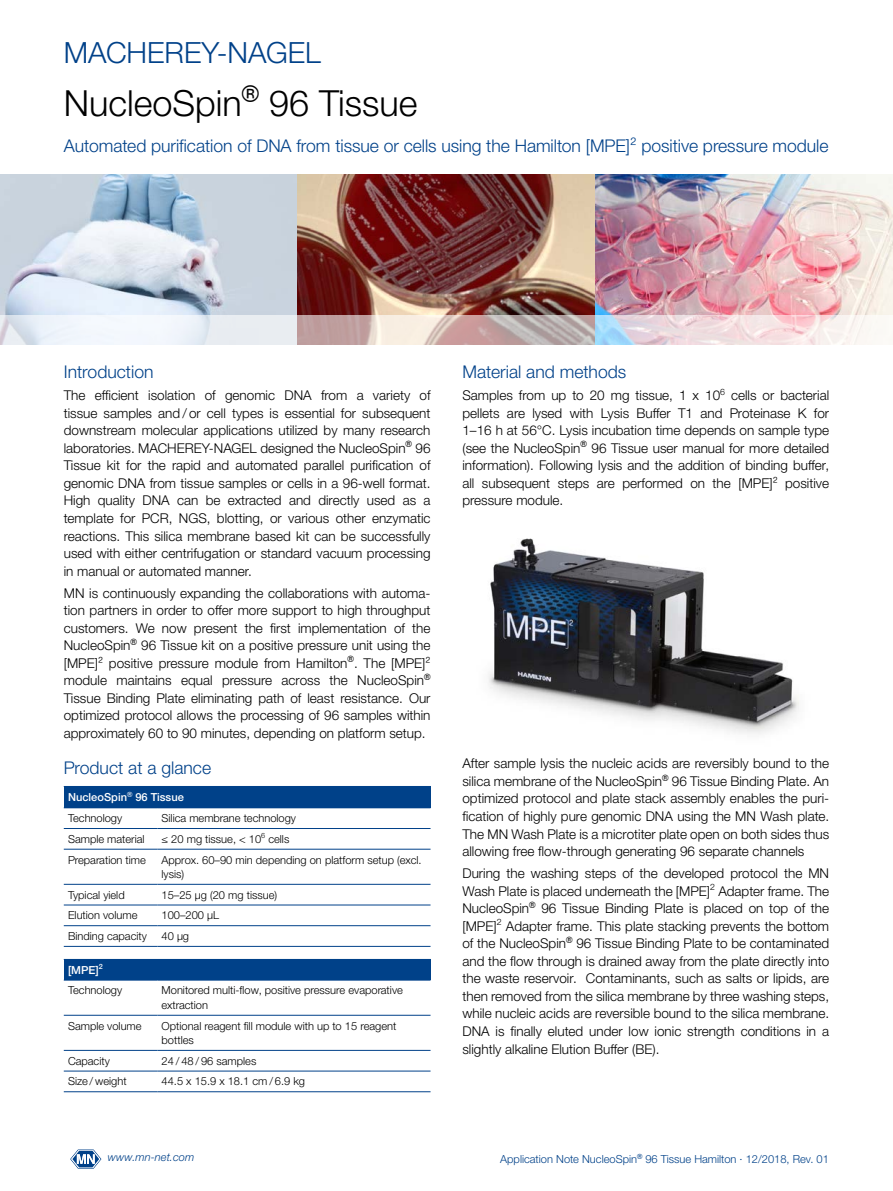
<style>
.page{position:relative;width:893px;height:1191px;background:#fff}
.page>*{position:absolute;margin:0;border:0;box-sizing:border-box;transform-origin:0 0}
.t1{font:300 36px "Helvetica Neue LTW1 G";color:#000}
.t2{font:300 29.25px "Helvetica Neue LTW1 G";color:#004189}
.t3{font:300 17.55px "Helvetica Neue LTW1 G";letter-spacing:-.005em;color:#004189}
.t4{font:300 13.5px/17.5px "Helvetica Neue LTW1 G";color:#000;text-align:justify}
.t5{font:300 11.1px/14.4px "Helvetica Neue LTW1 G";color:#000}
.t6{font:300 11.1px "Helvetica Neue LTW1 G";color:#004189}
.t7{font:500 11.1px/20.7px "Helvetica Neue LTW1 G";color:#fff}
.t8{font:italic 300 11.1px "Helvetica Neue LTW1 G";color:#004189}
.s1{font-weight:300;color:#000}
.s2{font-weight:500;color:#fff}
</style>
<div class="page">
<img style="left:0;top:174px;width:893px;height:141px">
<svg style="left:70px;top:1149px;width:31px;height:19px"></svg>
<svg style="left:0;top:315px;width:878px;height:29px"></svg>
<div style="left:64px;top:786px;width:367px;height:22px;background:#004189"></div>
<hr style="left:64px;top:828px;width:93px;height:1px;background:#004189">
<hr style="left:157px;top:828px;width:274px;height:1px;background:#004189">
<hr style="left:64px;top:849px;width:93px;height:1px;background:#004189">
<hr style="left:157px;top:849px;width:274px;height:1px;background:#004189">
<hr style="left:64px;top:884px;width:93px;height:1px;background:#004189">
<hr style="left:157px;top:884px;width:274px;height:1px;background:#004189">
<hr style="left:64px;top:904px;width:93px;height:1px;background:#004189">
<hr style="left:157px;top:904px;width:274px;height:1px;background:#004189">
<hr style="left:64px;top:925px;width:93px;height:1px;background:#004189">
<hr style="left:157px;top:925px;width:274px;height:1px;background:#004189">
<hr style="left:64px;top:946px;width:93px;height:1px;background:#004189">
<hr style="left:157px;top:946px;width:274px;height:1px;background:#004189">
<div style="left:64px;top:959px;width:367px;height:21px;background:#004189"></div>
<hr style="left:64px;top:980px;width:93px;height:1px;background:#004189">
<hr style="left:157px;top:980px;width:274px;height:1px;background:#004189">
<hr style="left:64px;top:1015px;width:93px;height:1px;background:#004189">
<hr style="left:157px;top:1015px;width:274px;height:1px;background:#004189">
<hr style="left:64px;top:1050px;width:93px;height:1px;background:#004189">
<hr style="left:157px;top:1050px;width:274px;height:1px;background:#004189">
<hr style="left:64px;top:1070px;width:93px;height:1px;background:#004189">
<hr style="left:157px;top:1070px;width:274px;height:1px;background:#004189">
<hr style="left:64px;top:1091px;width:93px;height:1px;background:#004189">
<hr style="left:157px;top:1091px;width:274px;height:1px;background:#004189">
<img style="left:488px;top:538px;width:311px;height:196px">
<h2 class="t2" style="left:64px;top:35px;width:258px">MACHEREY-NAGEL</h2>
<h1 class="t1" style="left:64px;top:81px;width:355px">NucleoSpin<sup>®</sup> 96 Tissue</h1>
<p class="t3" style="left:64px;top:135px;width:766px">Automated purification of DNA from tissue or cells using the Hamilton [MPE]² positive pressure module</p>
<p class="t3" style="left:64px;top:361px;width:91px">Introduction</p>
<p class="t4" style="left:64px;top:386px;width:368px">The efficient isolation of genomic DNA from a variety of tissue samples and / or cell types is essential for subsequent downstream molecular applications utilized by many research laboratories. MACHEREY-NAGEL designed the NucleoSpin<sup>®</sup> 96<br>Tissue kit for the rapid and automated parallel purification of genomic DNA from tissue samples or cells in a 96-well format.<br>High quality DNA can be extracted and directly used as a template for PCR, NGS, blotting, or various other enzymatic reactions. This silica membrane based kit can be successfully used with either centrifugation or standard vacuum processing in manual or automated manner.</p>
<p class="t4" style="left:64px;top:584px;width:368px">MN is continuously expanding the collaborations with automa&shy;tion partners in order to offer more support to high throughput customers. We now present the first implementation of the NucleoSpin<sup>®</sup> 96 Tissue kit on a positive pressure unit using the [MPE]² positive pressure module from Hamilton<sup>®</sup>. The [MPE]² module maintains equal pressure across the NucleoSpin<sup>® </sup>Tissue Binding Plate eliminating path of least resistance. Our optimized protocol allows the processing of 96 samples within approximately 60 to 90 minutes, depending on platform setup.</p>
<p class="t3" style="left:64px;top:756px;width:149px">Product at a glance</p>
<p class="t7" style="left:68px;top:787px;width:117px">NucleoSpin<sup>®</sup> 96 Tissue<br><span class="s1">Technology</span></p>
<p class="t5" style="left:162px;top:811px;width:136px">Silica membrane technology</p>
<p class="t5" style="left:68px;top:831px;width:78px">Sample material</p>
<p class="t5" style="left:162px;top:831px;width:129px">≤ 20 mg tissue, &lt; 10<sup>6</sup> cells</p>
<p class="t5" style="left:68px;top:852px;width:79px">Preparation time</p>
<p class="t5" style="left:162px;top:852px;width:261px">Approx. 60–90 min depending on platform setup (excl. lysis)</p>
<p class="t5" style="left:68px;top:887px;width:58px">Typical yield</p>
<p class="t5" style="left:162px;top:887px;width:117px">15–25 µg (20 mg tissue)</p>
<p class="t5" style="left:68px;top:908px;width:71px">Elution volume</p>
<p class="t5" style="left:162px;top:908px;width:59px">100–200 µL</p>
<p class="t5" style="left:68px;top:928px;width:80px">Binding capacity</p>
<p class="t5" style="left:162px;top:928px;width:29px">40 μg</p>
<p class="t5" style="left:68px;top:959px;width:56px;line-height:20.7px"><span class="s2">[MPE]</span><sup>2<br></sup>Technology</p>
<p class="t5" style="left:162px;top:983px;width:243px">Monitored multi-flow, positive pressure evaporative extraction</p>
<p class="t5" style="left:68px;top:1018px;width:75px">Sample volume</p>
<p class="t5" style="left:162px;top:1018px;width:236px">Optional reagent fill module with up to 15 reagent bottles</p>
<p class="t5" style="left:68px;top:1053px;width:43px">Capacity</p>
<p class="t5" style="left:162px;top:1053px;width:96px">24 / 48 / 96 samples</p>
<p class="t5" style="left:68px;top:1074px;width:60px">Size / weight</p>
<p class="t5" style="left:162px;top:1074px;width:145px">44.5 x 15.9 x 18.1 cm / 6.9 kg</p>
<p class="t8" style="left:108px;top:1150px;width:88px">www.mn-net.com</p>
<p class="t3" style="left:462px;top:361px;width:165px">Material and methods</p>
<p class="t4" style="left:462px;top:386px;width:368px">Samples from up to 20 mg tissue, 1 x 10<sup>6</sup> cells or bacterial pellets are lysed with Lysis Buffer T1 and Proteinase K for 1–16 h at 56°C. Lysis incubation time depends on sample type (see the NucleoSpin<sup>®</sup> 96 Tissue user manual for more detailed information). Following lysis and the addition of binding buffer, all subsequent steps are performed on the [MPE]² positive pressure module.</p>
<p class="t4" style="left:462px;top:754px;width:368px">After sample lysis the nucleic acids are reversibly bound to the silica membrane of the NucleoSpin<sup>®</sup> 96 Tissue Binding Plate. An optimized protocol and plate stack assembly enables the puri&shy;fication of highly pure genomic DNA using the MN Wash plate.<br>The MN Wash Plate is a microtiter plate open on both sides thus allowing free flow-through generating 96 separate channels</p>
<p class="t4" style="left:462px;top:864px;width:368px">During the washing steps of the developed protocol the MN Wash Plate is placed underneath the [MPE]<sup>2</sup> Adapter frame. The NucleoSpin<sup>®</sup> 96 Tissue Binding Plate is placed on top of the [MPE]<sup>2</sup> Adapter frame. This plate stacking prevents the bottom of the NucleoSpin<sup>®</sup> 96 Tissue Binding Plate to be contaminated and the flow through is drained away from the plate directly into the waste reservoir. Contaminants, such as salts or lipids, are then removed from the silica membrane by three washing steps, while nucleic acids are reversible bound to the silica membrane.<br>DNA is finally eluted under low ionic strength conditions in a slightly alkaline Elution Buffer (BE).</p>
<p class="t6" style="left:500px;top:1152px;width:330px">Application Note NucleoSpin<sup>®</sup> 96 Tissue Hamilton · 12/2018, Rev. 01</p>
</div>
